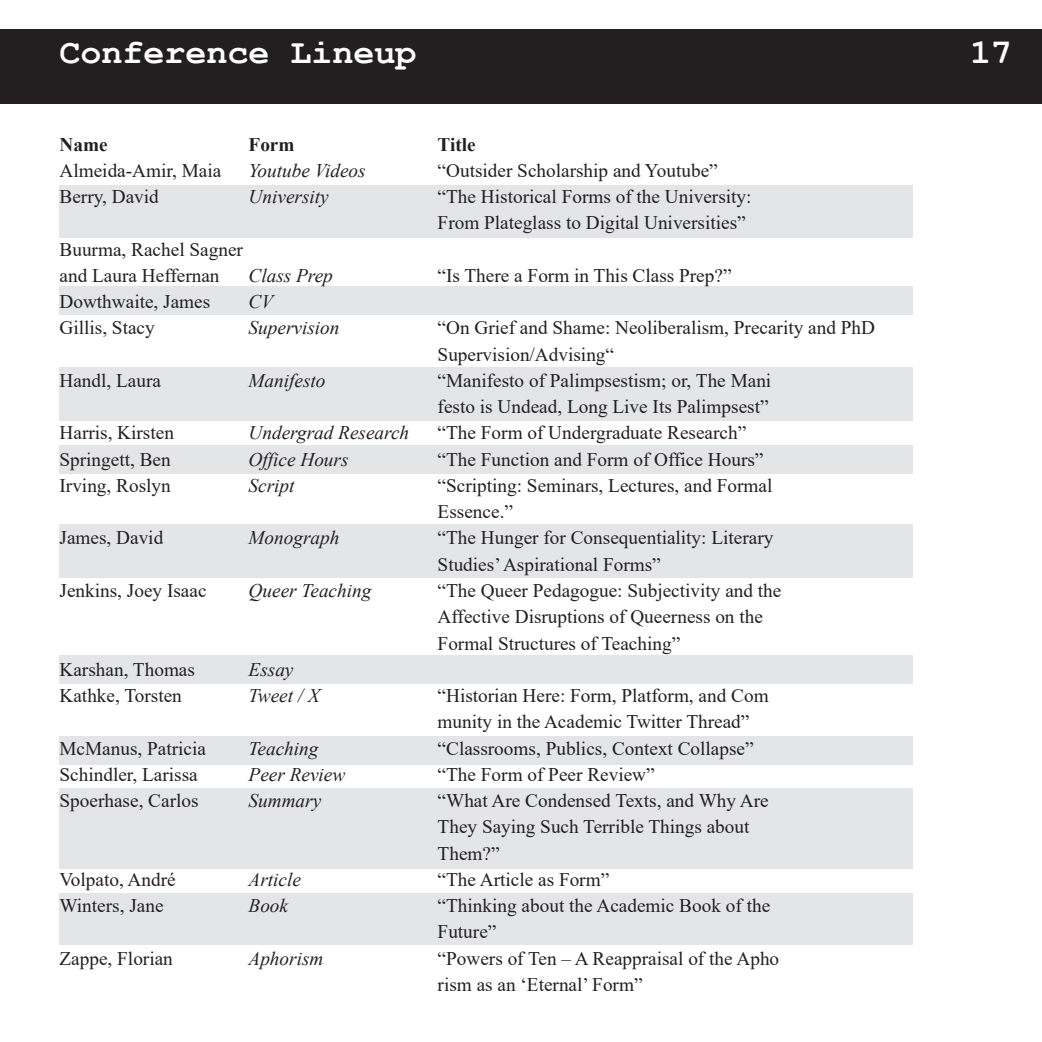
<style>
.page{position:relative;width:1042px;height:1042px;background:#fff}
.page>*{position:absolute;margin:0;border:0;box-sizing:border-box;transform-origin:0 0}
.t1{font:700 35px "Courier New";color:#fff}
.t2{font:19.25px/26.2px "Times New Roman";color:#231f20}
.t3{font:italic 19.25px "Times New Roman";color:#231f20}
.t4{font:700 19.25px "Times New Roman";color:#231f20}
</style>
<div class="page">
<div style="left:0;top:30px;width:1042px;height:74px;background:#231f20"></div>
<div style="left:60px;top:894px;width:853px;height:51px;background:#e4e5e7"></div>
<div style="left:60px;top:788px;width:853px;height:80px;background:#e4e5e7"></div>
<div style="left:60px;top:736px;width:853px;height:28px;background:#e4e5e7"></div>
<div style="left:60px;top:655px;width:853px;height:28px;background:#e4e5e7"></div>
<div style="left:60px;top:446px;width:853px;height:28px;background:#e4e5e7"></div>
<div style="left:60px;top:524px;width:853px;height:53px;background:#e4e5e7"></div>
<div style="left:60px;top:367px;width:853px;height:54px;background:#e4e5e7"></div>
<div style="left:60px;top:286px;width:853px;height:28px;background:#e4e5e7"></div>
<div style="left:60px;top:185px;width:853px;height:53px;background:#e4e5e7"></div>
<h1 class="t1" style="left:60px;top:30px;width:358px">Conference Lineup</h1>
<p class="t4" style="left:60px;top:130px;width:50px">Name</p>
<p class="t4" style="left:249px;top:130px;width:47px">Form</p>
<p class="t4" style="left:438px;top:130px;width:40px">Title</p>
<p class="t2" style="left:60px;top:157px;width:163px">Almeida-Amir, Maia</p>
<p class="t3" style="left:249px;top:157px;width:119px">Youtube Videos</p>
<p class="t2" style="left:438px;top:157px;width:282px">“Outsider Scholarship and Youtube”</p>
<p class="t2" style="left:60px;top:183px;width:101px">Berry, David</p>
<p class="t3" style="left:249px;top:183px;width:82px">University</p>
<p class="t2" style="left:438px;top:183px;width:315px">“The Historical Forms of the University:<br>From Plateglass to Digital Universities”</p>
<p class="t2" style="left:60px;top:235px;width:185px">Buurma, Rachel Sagner and Laura Heffernan</p>
<p class="t3" style="left:249px;top:262px;width:86px">Class Prep</p>
<p class="t2" style="left:438px;top:262px;width:295px">“Is There a Form in This Class Prep?”</p>
<p class="t2" style="left:60px;top:288px;width:152px">Dowthwaite, James</p>
<p class="t3" style="left:249px;top:288px;width:26px">CV</p>
<p class="t2" style="left:60px;top:314px;width:97px">Gillis, Stacy</p>
<p class="t3" style="left:249px;top:315px;width:92px">Supervision</p>
<p class="t2" style="left:438px;top:314px;width:439px">“On Grief and Shame: Neoliberalism, Precarity and PhD<br>Supervision/Advising“</p>
<p class="t2" style="left:60px;top:367px;width:103px">Handl, Laura</p>
<p class="t3" style="left:249px;top:367px;width:78px">Manifesto</p>
<p class="t2" style="left:438px;top:367px;width:335px">“Manifesto of Palimpsestism; or, The Mani festo is Undead, Long Live Its Palimpsest”</p>
<p class="t2" style="left:60px;top:419px;width:116px">Harris, Kirsten</p>
<p class="t3" style="left:249px;top:420px;width:162px">Undergrad Research</p>
<p class="t2" style="left:438px;top:419px;width:310px">“The Form of Undergraduate Research”</p>
<p class="t2" style="left:60px;top:445px;width:113px">Springett, Ben</p>
<p class="t3" style="left:249px;top:446px;width:101px">Office Hours</p>
<p class="t2" style="left:438px;top:445px;width:327px">“The Function and Form of Office Hours”</p>
<p class="t2" style="left:60px;top:472px;width:113px">Irving, Roslyn</p>
<p class="t3" style="left:249px;top:472px;width:47px">Script</p>
<p class="t2" style="left:438px;top:472px;width:336px">“Scripting: Seminars, Lectures, and Formal<br>Essence.”</p>
<p class="t2" style="left:60px;top:524px;width:105px">James, David</p>
<p class="t3" style="left:249px;top:525px;width:92px">Monograph</p>
<p class="t2" style="left:438px;top:524px;width:337px">“The Hunger for Consequentiality: Literary<br>Studies’ Aspirational Forms”</p>
<p class="t2" style="left:60px;top:577px;width:149px">Jenkins, Joey Isaac</p>
<p class="t3" style="left:249px;top:577px;width:124px">Queer Teaching</p>
<p class="t2" style="left:438px;top:577px;width:345px">“The Queer Pedagogue: Subjectivity and the<br>Affective Disruptions of Queerness on the<br>Formal Structures of Teaching”</p>
<p class="t2" style="left:60px;top:655px;width:137px">Karshan, Thomas</p>
<p class="t3" style="left:249px;top:656px;width:46px">Essay</p>
<p class="t2" style="left:60px;top:682px;width:124px">Kathke, Torsten</p>
<p class="t3" style="left:249px;top:682px;width:73px">Tweet / X</p>
<p class="t2" style="left:438px;top:682px;width:332px">“Historian Here: Form, Platform, and Com munity in the Academic Twitter Thread”</p>
<p class="t2" style="left:60px;top:734px;width:148px">McManus, Patricia</p>
<p class="t3" style="left:249px;top:735px;width:71px">Teaching</p>
<p class="t2" style="left:438px;top:734px;width:318px">“Classrooms, Publics, Context Collapse”</p>
<p class="t2" style="left:60px;top:760px;width:140px">Schindler, Larissa</p>
<p class="t3" style="left:249px;top:761px;width:98px">Peer Review</p>
<p class="t2" style="left:438px;top:760px;width:219px">“The Form of Peer Review”</p>
<p class="t2" style="left:60px;top:787px;width:141px">Spoerhase, Carlos</p>
<p class="t3" style="left:249px;top:787px;width:74px">Summary</p>
<p class="t2" style="left:438px;top:787px;width:333px">“What Are Condensed Texts, and Why Are<br>They Saying Such Terrible Things about<br>Them?”</p>
<p class="t2" style="left:60px;top:865px;width:118px">Volpato, André</p>
<p class="t3" style="left:249px;top:866px;width:54px">Article</p>
<p class="t2" style="left:438px;top:865px;width:173px">“The Article as Form”</p>
<p class="t2" style="left:60px;top:892px;width:106px">Winters, Jane</p>
<p class="t3" style="left:249px;top:892px;width:41px">Book</p>
<p class="t2" style="left:438px;top:892px;width:334px">“Thinking about the Academic Book of the<br>Future”</p>
<p class="t2" style="left:60px;top:944px;width:115px">Zappe, Florian</p>
<p class="t3" style="left:249px;top:945px;width:76px">Aphorism</p>
<p class="t2" style="left:438px;top:944px;width:343px">“Powers of Ten – A Reappraisal of the Apho rism as an ‘Eternal’ Form”</p>
<h1 class="t1" style="left:970px;top:30px;width:38px">17</h1>
</div>
